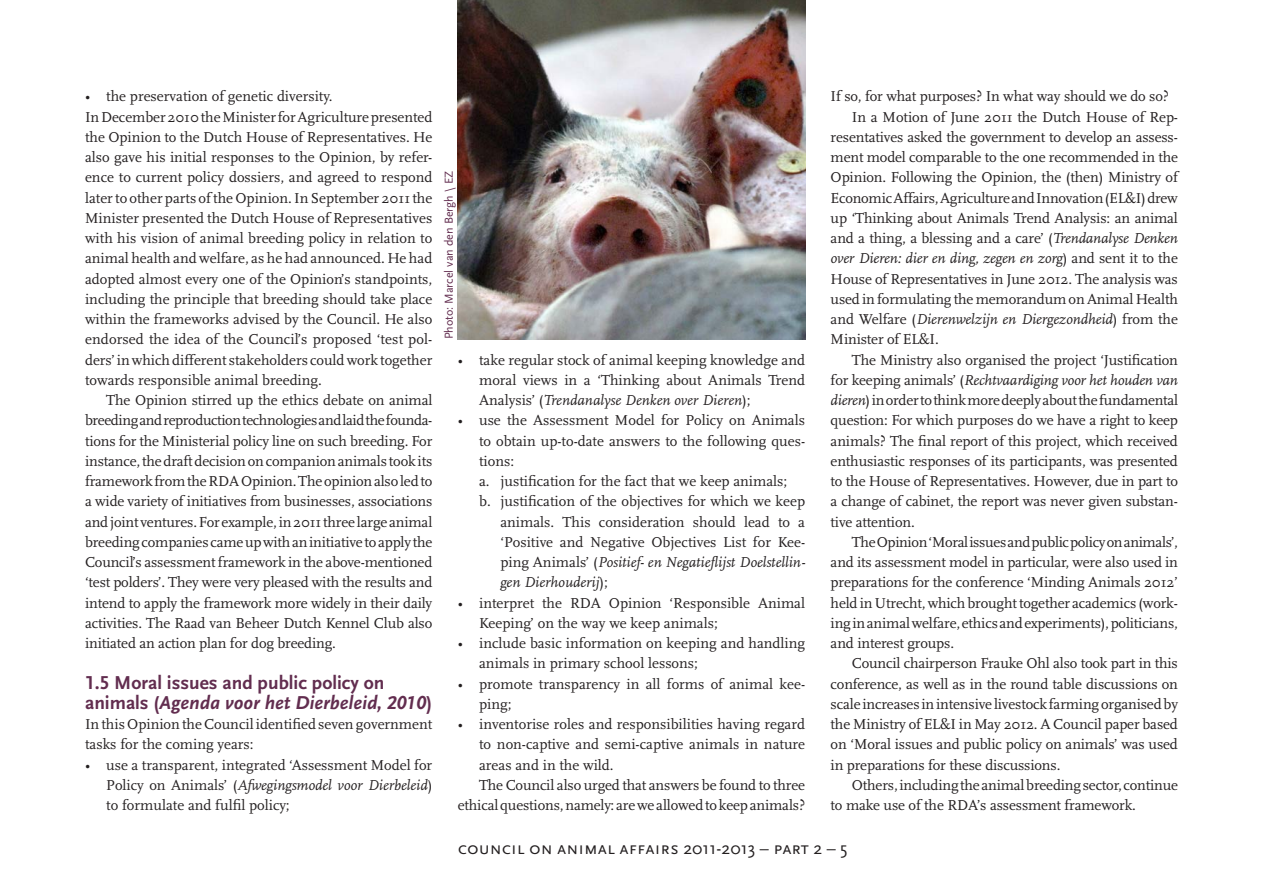
<style>
.page{position:relative;width:1263px;height:893px;background:#fff}
.page>*{position:absolute;margin:0;border:0;box-sizing:border-box;transform-origin:0 0}
._2kolomskopsans{font:700 19.5px/20.2px "Scala Sans LF";color:#622d4f}
.t1{font:18px "Scala Sans Caps";color:#231f20}
._2-koloms_bodytekst{font:15px/20.2px "Scala";letter-spacing:-.01em;color:#231f20;text-align:justify}
._2-koloms_bodytekst-2{font:15px/20.2px "Scala LF";color:#231f20;text-align:justify}
.Onderschrift_2_kolom{font:12px "Scala Sans";color:#622d4f}
.s1{font-style:italic}
</style>
<div class="page">
<img style="left:458px;top:0;width:347px;height:339px">
<p class="_2-koloms_bodytekst-2" style="left:85px;top:87px;width:249px">• the preservation of genetic diversity.</p>
<p class="_2-koloms_bodytekst" style="left:85px;top:107px;width:349px">In December 2010 the Minister for Agriculture presented the Opinion to the Dutch House of Representatives. He also gave his initial responses to the Opinion, by refer&shy;ence to current policy dossiers, and agreed to respond later to other parts of the Opinion. In September 2011 the Minister presented the Dutch House of Representatives with his vision of animal breeding policy in relation to animal health and welfare, as he had announced. He had adopted almost every one of the Opinion’s standpoints, including the principle that breeding should take place within the frameworks advised by the Council. He also endorsed the idea of the Council’s proposed ‘test pol&shy;ders’ in which different stakeholders could work together towards responsible animal breeding.</p>
<p class="_2-koloms_bodytekst" style="left:85px;top:390px;width:349px;text-indent:21px">The Opinion stirred up the ethics debate on animal breeding and reproduction technologies and laid the founda&shy;tions for the Ministerial policy line on such breeding. For instance, the draft decision on companion animals took its framework from the RDA Opinion. The opinion also led to a wide variety of initiatives from businesses, associations and joint ventures. For example, in 2011 three large animal breeding companies came up with an initiative to apply the Council’s assessment framework in the above-mentioned ‘test polders’. They were very pleased with the results and intend to apply the framework more widely in their daily activities. The Raad van Beheer Dutch Kennel Club also initiated an action plan for dog breeding.</p>
<p class="_2kolomskopsans" style="left:85px;top:673px;width:349px">1.5 Moral issues and public policy on animals (<span class="s1">Agenda voor het Dierbeleid, 2010</span>)</p>
<p class="_2-koloms_bodytekst" style="left:85px;top:714px;width:349px">In this Opinion the Council identified seven government tasks for the coming years:</p>
<p class="_2-koloms_bodytekst-2" style="left:106px;top:755px;width:327px;text-indent:-21px">• use a transparent, integrated ‘Assessment Model for Policy on Animals’ (<span class="s1">Afwegingsmodel voor Dierbeleid</span>) to formulate and fulfil policy;</p>
<p class="Onderschrift_2_kolom" style="left:442px;top:339px;width:170px;rotate:-90deg">Photo: Marcel van den Bergh \ EZ</p>
<p class="_2-koloms_bodytekst-2" style="left:479px;top:350px;width:327px;text-indent:-21px">• take regular stock of animal keeping knowledge and moral views in a ‘Thinking about Animals Trend Analysis’ (<span class="s1">Trendanalyse Denken over Dieren</span>);</p>
<p class="_2-koloms_bodytekst-2" style="left:479px;top:411px;width:327px;text-indent:-21px">• use the Assessment Model for Policy on Animals to obtain up-to-date answers to the following ques&shy;tions:</p>
<p class="_2-koloms_bodytekst-2" style="left:479px;top:471px;width:310px">a. justification for the fact that we keep animals;</p>
<p class="_2-koloms_bodytekst-2" style="left:500px;top:492px;width:306px;text-indent:-21px">b. justification of the objectives for which we keep animals. This consideration should lead to a ‘Positive and Negative Objectives List for Kee&shy;ping Animals’ (<span class="s1">Positief- en Negatieflijst Doelstellin&shy;gen Dierhouderij</span>);</p>
<p class="_2-koloms_bodytekst-2" style="left:479px;top:593px;width:327px;text-indent:-21px">• interpret the RDA Opinion ‘Responsible Animal<br>Keeping’ on the way we keep animals;</p>
<p class="_2-koloms_bodytekst-2" style="left:479px;top:633px;width:327px;text-indent:-21px">• include basic information on keeping and handling animals in primary school lessons;</p>
<p class="_2-koloms_bodytekst-2" style="left:479px;top:674px;width:327px;text-indent:-21px">• promote transparency in all forms of animal kee&shy;ping;</p>
<p class="_2-koloms_bodytekst-2" style="left:479px;top:714px;width:328px;text-indent:-21px">• inventorise roles and responsibilities having regard to non-captive and semi-captive animals in nature areas and in the wild.</p>
<p class="_2-koloms_bodytekst" style="left:458px;top:775px;width:349px;text-align:right">The Council also urged that answers be found to three ethical questions, namely: are we allowed to keep animals?</p>
<p class="_2-koloms_bodytekst" style="left:831px;top:87px;width:340px">If so, for what purposes? In what way should we do so?</p>
<p class="_2-koloms_bodytekst" style="left:831px;top:107px;width:349px;text-indent:21px">In a Motion of June 2011 the Dutch House of Rep&shy;resentatives asked the government to develop an assess&shy;ment model comparable to the one recommended in the Opinion. Following the Opinion, the (then) Ministry of Economic Affairs, Agriculture and Innovation (EL&amp;I) drew up ‘Thinking about Animals Trend Analysis: an animal and a thing, a blessing and a care’ (<span class="s1">Trendanalyse Denken over Dieren: dier en ding, zegen en zorg</span>) and sent it to the House of Representatives in June 2012. The analysis was used in formulating the memorandum on Animal Health and Welfare (<span class="s1">Dierenwelzijn en Diergezondheid</span>) from the Minister of EL&amp;I.</p>
<p class="_2-koloms_bodytekst" style="left:831px;top:350px;width:349px;text-indent:21px">The Ministry also organised the project ‘Justification for keeping animals’ (<span class="s1">Rechtvaardiging voor het houden van dieren</span>) in order to think more deeply about the fundamental question: For which purposes do we have a right to keep animals? The final report of this project, which received enthusiastic responses of its participants, was presented to the House of Representatives. However, due in part to a change of cabinet, the report was never given substan&shy;tive attention.</p>
<p class="_2-koloms_bodytekst" style="left:831px;top:532px;width:349px;text-indent:21px">The Opinion ‘Moral issues and public policy on animals’, and its assessment model in particular, were also used in preparations for the conference ‘Minding Animals 2012’ held in Utrecht, which brought together academics (work&shy;ing in animal welfare, ethics and experiments), politicians, and interest groups.</p>
<p class="_2-koloms_bodytekst" style="left:831px;top:654px;width:349px;text-indent:21px">Council chairperson Frauke Ohl also took part in this conference, as well as in the round table discussions on scale increases in intensive livestock farming organised by the Ministry of EL&amp;I in May 2012. A Council paper based on ‘Moral issues and public policy on animals’ was used in preparations for these discussions.</p>
<p class="_2-koloms_bodytekst-2" style="left:831px;top:775px;width:349px;text-indent:21px">Others, including the animal breeding sector, continue to make use of the RDA’s assessment framework.</p>
<p class="t1" style="left:458px;top:838px;width:391px">council on animal affairs 2011-2013 – part 2 – 5</p>
</div>
